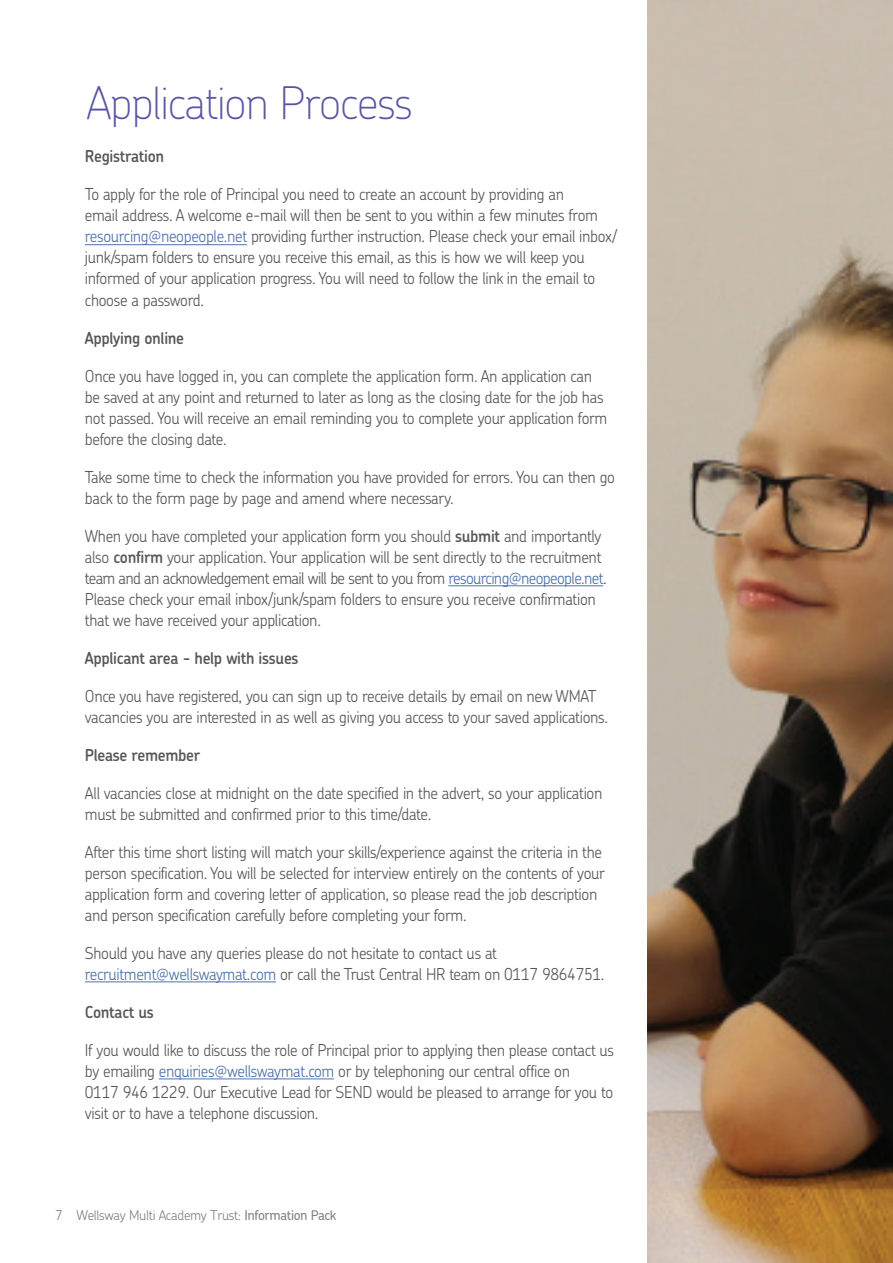
<style>
.page{position:relative;width:893px;height:1263px;background:#fff}
.page>*{position:absolute;margin:0;border:0;box-sizing:border-box;transform-origin:0 0}
.t1{font:100 45px "Chevin";letter-spacing:-.025em;color:#5855a4}
.t2{font:300 16.5px/21px "Chevin Std";letter-spacing:-.02em;color:#57585a;scale:.94 1}
.t3{font:600 16.5px "Chevin";letter-spacing:-.02em;color:#57585a;scale:.94 1}
.t4{font:300 13.5px "Chevin";letter-spacing:-.025em;color:#808285}
.s1{color:#4d72ac}
.s2{font-family:"Chevin";font-weight:600}
.s3{font-weight:500}
</style>
<div class="page">
<hr style="left:85px;top:244px;width:162px;height:1px;background:#4d72ac">
<hr style="left:448px;top:585px;width:155px;height:1px;background:#4d72ac">
<hr style="left:85px;top:981px;width:191px;height:1px;background:#4d72ac">
<hr style="left:159px;top:1078px;width:175px;height:1px;background:#4d72ac">
<img style="left:647px;top:0;width:246px;height:1263px">
<h1 class="t1" style="left:86px;top:74px;width:328px">Application Process</h1>
<p class="t3" style="left:85px;top:146px;width:86px">Registration</p>
<p class="t2" style="left:85px;top:183px;width:568px">To apply for the role of Principal you need to create an account by providing an<br>email address. A welcome e-mail will then be sent to you within a few minutes from <span class="s1">resourcing@neopeople.net</span> providing further instruction. Please check your email inbox/ junk/spam folders to ensure you receive this email, as this is how we will keep you informed of your application progress. You will need to follow the link in the email to choose a password.</p>
<p class="t3" style="left:85px;top:327px;width:107px">Applying online</p>
<p class="t2" style="left:85px;top:365px;width:557px">Once you have logged in, you can complete the application form. An application can be saved at any point and returned to later as long as the closing date for the job has not passed. You will receive an email reminding you to complete your application form before the closing date.</p>
<p class="t2" style="left:85px;top:466px;width:565px">Take some time to check the information you have provided for errors. You can then go back to the form page by page and amend where necessary.</p>
<p class="t2" style="left:85px;top:525px;width:557px">When you have completed your application form you should <span class="s2">submit</span> and importantly also <span class="s2">confirm</span> your application. Your application will be sent directly to the recruitment team and an acknowledgement email will be sent to you from <span class="s1">resourcing@neopeople.net</span>.<br>Please check your email inbox/junk/spam folders to ensure you receive confirmation that we have received your application.</p>
<p class="t3" style="left:85px;top:647px;width:229px">Applicant area - help with issues</p>
<p class="t2" style="left:85px;top:685px;width:558px">Once you have registered, you can sign up to receive details by email on new WMAT vacancies you are interested in as well as giving you access to your saved applications.</p>
<p class="t3" style="left:85px;top:744px;width:124px">Please remember</p>
<p class="t2" style="left:85px;top:782px;width:552px">All vacancies close at midnight on the date specified in the advert, so your application must be submitted and confirmed prior to this time/date.</p>
<p class="t2" style="left:85px;top:841px;width:555px">After this time short listing will match your skills/experience against the criteria in the person specification. You will be selected for interview entirely on the contents of your application form and covering letter of application, so please read the job description and person specification carefully before completing your form.</p>
<p class="t2" style="left:85px;top:942px;width:554px">Should you have any queries please do not hesitate to contact us at <span class="s1">recruitment@wellswaymat.com</span> or call the Trust Central HR team on 0117 9864751.</p>
<p class="t3" style="left:85px;top:1001px;width:75px">Contact us</p>
<p class="t2" style="left:85px;top:1039px;width:565px">If you would like to discuss the role of Principal prior to applying then please contact us by emailing <span class="s1">enquiries@wellswaymat.com</span> or by telephoning our central office on<br>0117 946 1229. Our Executive Lead for SEND would be pleased to arrange for you to visit or to have a telephone discussion.</p>
<p class="t4" style="left:55px;top:1207px;width:283px">7 Wellsway Multi Academy Trust: <span class="s3">Information Pack</span></p>
</div>
